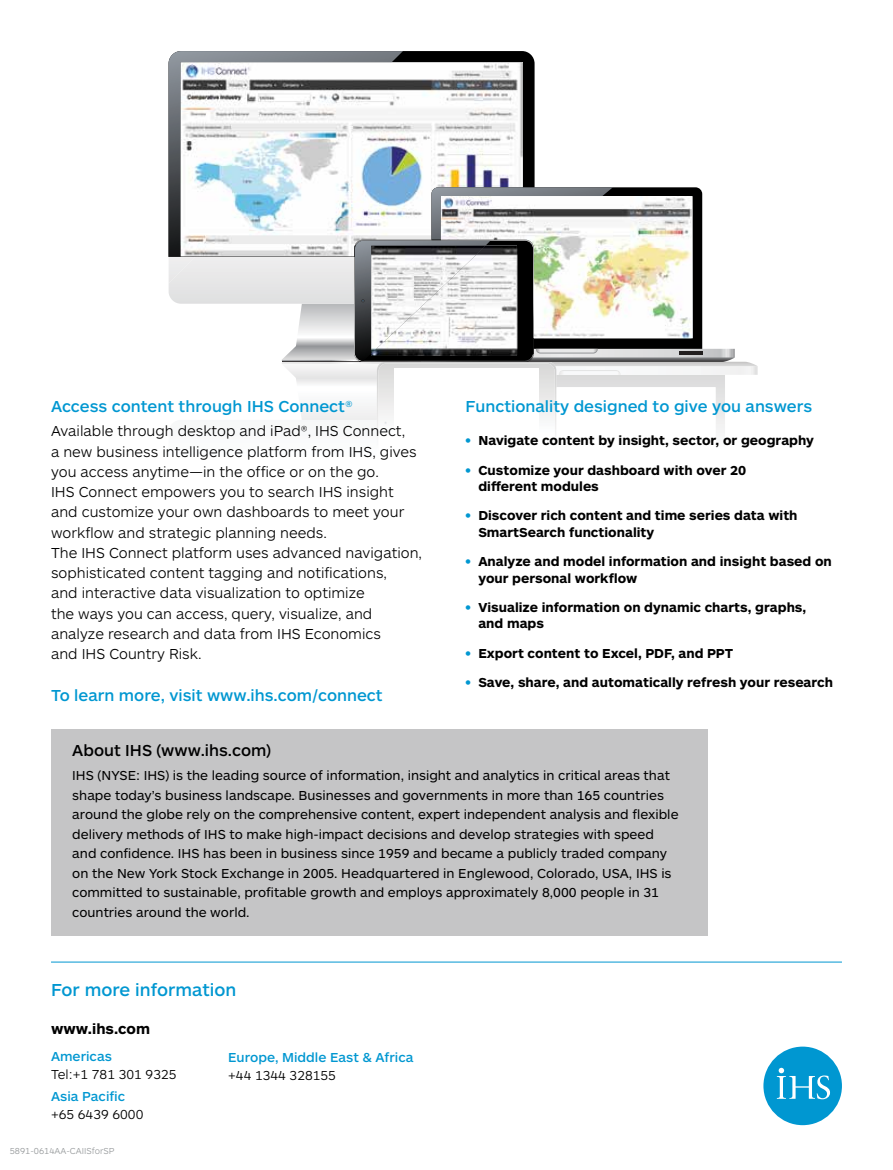
<style>
.page{position:relative;width:893px;height:1170px;background:#fff}
.page>*{position:absolute;margin:0;border:0;box-sizing:border-box;transform-origin:0 0}
.t1{font:500 18px "ARS Maquette Pro";color:#0097d1}
.t2{font:500 16.5px "ARS Maquette Pro";color:#0097d1}
.t3{font:500 16.5px "ARS Maquette Pro";color:#000}
.t4{font:300 15px/20.2px "ARS Maquette Pro";color:#000}
.t5{font:700 15px "ARS Maquette Pro";color:#000}
.t6{font:13.5px/19.5px "ARS Maquette Pro";color:#000}
.t7{font:700 13.5px/16.5px "ARS Maquette Pro";color:#000}
.t8{font:500 13.5px "ARS Maquette Pro";color:#0097d1}
.t9{font:300 13.5px "ARS Maquette Pro";color:#000}
.t10{font:300 9px "ARS Maquette Pro";color:#96999b}
.s1{color:#0097d1}
</style>
<div class="page">
<svg style="left:763px;top:1046px;width:79px;height:79px"></svg>
<svg style="left:403px;top:51px;width:132px;height:136px;background:#080808"></svg>
<svg style="left:169px;top:51px;width:234px;height:136px;background:#767b82"></svg>
<img style="left:181px;top:62px;width:342px;height:125px">
<svg style="left:169px;top:187px;width:588px;height:248px"></svg>
<img style="left:371px;top:246px;width:146px;height:110px">
<img style="left:371px;top:246px;width:114px;height:107px">
<div style="left:51px;top:729px;width:657px;height:206px;background:#c5c5c6"></div>
<hr style="left:51px;top:961px;width:791px;height:1px;background:#0097d1">
<p class="t2" style="left:51px;top:395px;width:303px">Access content through IHS Connect®</p>
<p class="t4" style="left:51px;top:420px;width:373px">Available through desktop and iPad®, IHS Connect,<br>a new business intelligence platform from IHS, gives you access anytime—in the office or on the go.<br>IHS Connect empowers you to search IHS insight and customize your own dashboards to meet your workflow and strategic planning needs.<br>The IHS Connect platform uses advanced navigation, sophisticated content tagging and notifications,<br>and interactive data visualization to optimize<br>the ways you can access, query, visualize, and analyze research and data from IHS Economics<br>and IHS Country Risk.</p>
<p class="t2" style="left:51px;top:685px;width:333px">To learn more, visit www.ihs.com/connect</p>
<p class="t2" style="left:466px;top:395px;width:348px">Functionality designed to give you answers</p>
<p class="t7" style="left:466px;top:431px;width:350px"><span class="s1">•</span> Navigate content by insight, sector, or geography</p>
<p class="t7" style="left:478px;top:461px;width:269px;text-indent:-13px"><span class="s1">•</span> Customize your dashboard with over 20 different modules</p>
<p class="t7" style="left:478px;top:506px;width:321px;text-indent:-13px"><span class="s1">•</span> Discover rich content and time series data with<br>SmartSearch functionality</p>
<p class="t7" style="left:478px;top:552px;width:355px;text-indent:-13px"><span class="s1">•</span> Analyze and model information and insight based on your personal workflow</p>
<p class="t7" style="left:478px;top:598px;width:329px;text-indent:-13px"><span class="s1">•</span> Visualize information on dynamic charts, graphs, and maps</p>
<p class="t7" style="left:466px;top:644px;width:269px"><span class="s1">•</span> Export content to Excel, PDF, and PPT</p>
<p class="t7" style="left:466px;top:673px;width:369px"><span class="s1">•</span> Save, share, and automatically refresh your research</p>
<p class="t3" style="left:72px;top:740px;width:200px">About IHS (www.ihs.com)</p>
<p class="t6" style="left:72px;top:765px;width:608px">IHS (NYSE: IHS) is the leading source of information, insight and analytics in critical areas that shape today’s business landscape. Businesses and governments in more than 165 countries around the globe rely on the comprehensive content, expert independent analysis and flexible delivery methods of IHS to make high-impact decisions and develop strategies with speed and confidence. IHS has been in business since 1959 and became a publicly traded company on the New York Stock Exchange in 2005. Headquartered in Englewood, Colorado, USA, IHS is committed to sustainable, profitable growth and employs approximately 8,000 people in 31 countries around the world.</p>
<h1 class="t1" style="left:51px;top:978px;width:187px">For more information</h1>
<p class="t5" style="left:51px;top:1018px;width:101px">www.ihs.com</p>
<p class="t8" style="left:51px;top:1046px;width:62px">Americas</p>
<p class="t9" style="left:51px;top:1065px;width:127px">Tel:+1 781 301 9325</p>
<p class="t8" style="left:51px;top:1087px;width:76px">Asia Pacific</p>
<p class="t9" style="left:51px;top:1105px;width:94px">+65 6439 6000</p>
<p class="t8" style="left:228px;top:1048px;width:187px">Europe, Middle East &amp; Africa</p>
<p class="t9" style="left:228px;top:1066px;width:109px">+44 1344 328155</p>
<p class="t10" style="left:10px;top:1144px;width:106px">5891-0614AA-CAIISforSP</p>
</div>
